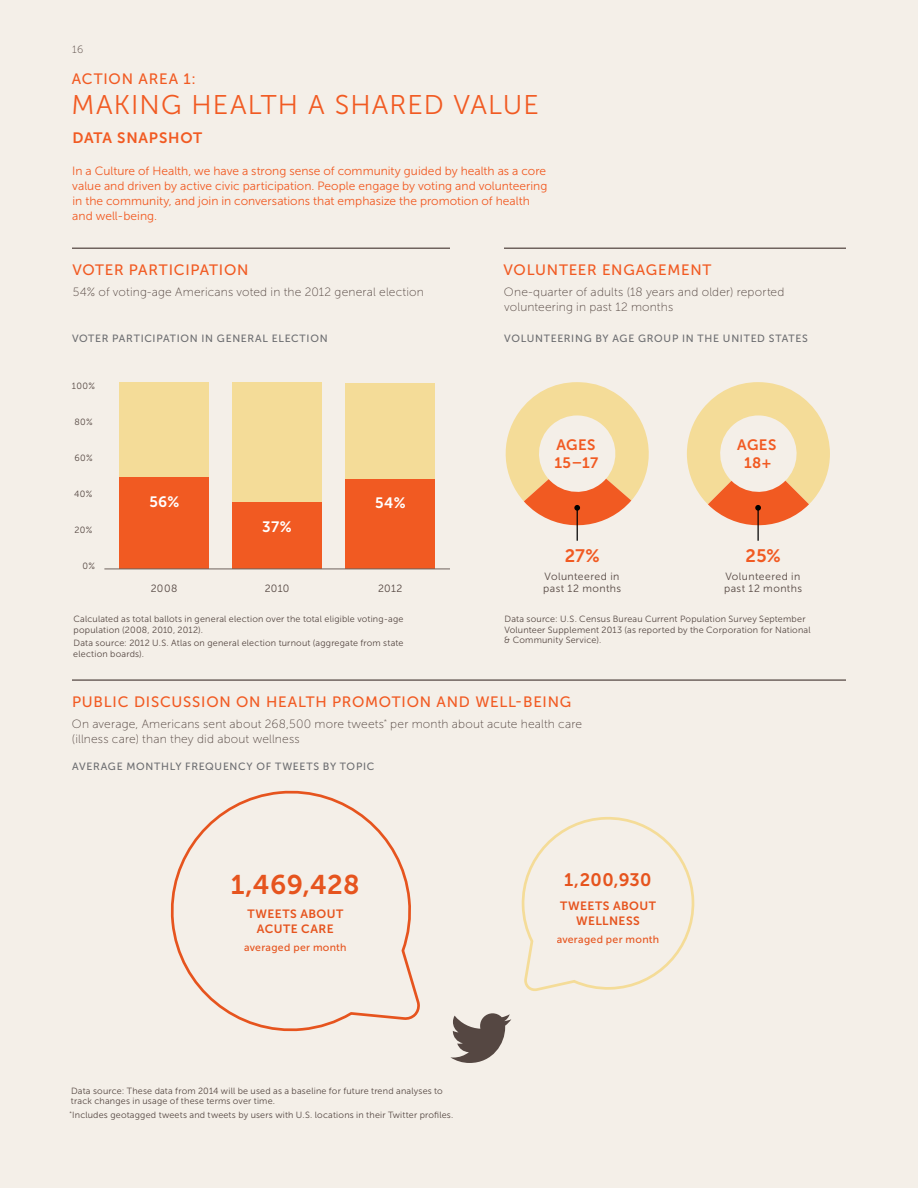
<style>
.page{position:relative;width:918px;height:1188px;background:#f4efe8}
.page>*{position:absolute;margin:0;border:0;box-sizing:border-box;transform-origin:0 0}
.t1{font:27px "Museo Sans 300";letter-spacing:.045em;color:#f15a22}
.t2{font:27px "Museo Sans 700";letter-spacing:.01em;color:#f15a22}
.t3{font:18px "Museo Sans 700";letter-spacing:.015em;color:#f15a22}
.t4{font:15px "Museo Sans 500";letter-spacing:.055em;color:#f15a22}
.t5{font:15px/18px "Museo Sans 700";letter-spacing:.04em;color:#f15a22}
.t6{font:15px "Museo Sans 700";color:#fff}
.t7{font:12px/15px "Museo Sans 100";letter-spacing:.015em;color:#554742}
.t8{font:12px/15px "Museo Sans 300";color:#f15a22}
.t9{font:12px/15px "Museo Sans 700";letter-spacing:.035em;color:#f15a22;text-align:center}
.t10{font:10.5px "Museo Sans 500";letter-spacing:.07em;color:#6d6e71}
.t11{font:10.5px/12px "Museo Sans 300";letter-spacing:.04em;color:#554742}
.t12{font:10.5px "Museo Sans 500";letter-spacing:.03em;color:#f15a22}
.t13{font:10.5px "Museo Sans 100";color:#554742}
.t14{font:9px/10.5px "Museo Sans 300";letter-spacing:.02em;color:#554742}
</style>
<div class="page">
<div style="left:120px;top:382px;width:89px;height:96px;background:#f4dc98"></div>
<div style="left:120px;top:478px;width:89px;height:91px;background:#f15a22"></div>
<div style="left:233px;top:382px;width:89px;height:121px;background:#f4dc98"></div>
<div style="left:233px;top:503px;width:89px;height:66px;background:#f15a22"></div>
<div style="left:346px;top:383px;width:89px;height:96px;background:#f4dc98"></div>
<div style="left:346px;top:479px;width:89px;height:90px;background:#f15a22"></div>
<hr style="left:72px;top:679px;width:774px;height:2px;background:#6f635e">
<hr style="left:72px;top:248px;width:378px;height:1px;background:#6f635e">
<hr style="left:104px;top:569px;width:346px;height:1px;background:#6f635e">
<hr style="left:504px;top:248px;width:342px;height:1px;background:#6f635e">
<svg style="left:521px;top:817px;width:174px;height:174px"></svg>
<svg style="left:170px;top:790px;width:250px;height:242px"></svg>
<svg style="left:450px;top:1013px;width:61px;height:50px"></svg>
<hr style="left:577px;top:508px;width:1px;height:33px;background:#000">
<svg style="left:505px;top:382px;width:144px;height:152px"></svg>
<hr style="left:758px;top:508px;width:1px;height:33px;background:#000">
<svg style="left:687px;top:382px;width:142px;height:143px"></svg>
<p class="t13" style="left:72px;top:44px;width:13px">16</p>
<h3 class="t4" style="left:72px;top:71px;width:126px">ACTION AREA 1:</h3>
<h1 class="t1" style="left:72px;top:90px;width:469px">MAKING HEALTH A SHARED VALUE</h1>
<h3 class="t5" style="left:72px;top:128px;width:131px">DATA SNAPSHOT</h3>
<p class="t8" style="left:72px;top:164px;width:477px">In a Culture of Health, we have a strong sense of community guided by health as a core value and driven by active civic participation. People engage by voting and volunteering in the community, and join in conversations that emphasize the promotion of health and well-being.</p>
<h3 class="t4" style="left:72px;top:262px;width:178px">VOTER PARTICIPATION</h3>
<h3 class="t7" style="left:73px;top:285px;width:353px">54% of voting-age Americans voted in the 2012 general election</h3>
<h3 class="t4" style="left:504px;top:262px;width:209px">VOLUNTEER ENGAGEMENT</h3>
<h3 class="t7" style="left:504px;top:285px;width:282px">One-quarter of adults (18 years and older) reported volunteering in past 12 months</h3>
<p class="t10" style="left:72px;top:332px;width:257px">VOTER PARTICIPATION IN GENERAL ELECTION</p>
<p class="t10" style="left:504px;top:332px;width:305px">VOLUNTEERING BY AGE GROUP IN THE UNITED STATES</p>
<p class="t14" style="left:72px;top:381px;width:25px">100%</p>
<p class="t14" style="left:74px;top:417px;width:20px">80%</p>
<p class="t14" style="left:74px;top:453px;width:20px">60%</p>
<p class="t14" style="left:74px;top:489px;width:20px">40%</p>
<p class="t14" style="left:75px;top:525px;width:19px">20%</p>
<p class="t14" style="left:82px;top:561px;width:14px">0%</p>
<h3 class="t6" style="left:149px;top:493px;width:32px">56%</h3>
<p class="t11" style="left:151px;top:582px;width:28px">2008</p>
<h3 class="t6" style="left:262px;top:519px;width:31px">37%</h3>
<h3 class="t6" style="left:375px;top:495px;width:32px">54%</h3>
<p class="t11" style="left:265px;top:582px;width:26px">2010</p>
<p class="t11" style="left:378px;top:582px;width:26px">2012</p>
<p class="t14" style="left:73px;top:614px;width:332px">Calculated as total ballots in general election over the total eligible voting-age population (2008, 2010, 2012).</p>
<p class="t14" style="left:73px;top:638px;width:332px">Data source: 2012 U.S. Atlas on general election turnout (aggregate from state election boards).</p>
<h3 class="t5" style="left:554px;top:436px;width:45px">AGES<br>15–17</h3>
<h2 class="t3" style="left:565px;top:545px;width:37px">27%</h2>
<p class="t11" style="left:543px;top:570px;width:80px">Volunteered in past 12 months</p>
<h3 class="t5" style="left:737px;top:436px;width:41px;text-align:center">AGES<br>18+</h3>
<h2 class="t3" style="left:746px;top:545px;width:37px">25%</h2>
<p class="t11" style="left:724px;top:570px;width:80px">Volunteered in past 12 months</p>
<p class="t14" style="left:504px;top:614px;width:308px">Data source: U.S. Census Bureau Current Population Survey September<br>Volunteer Supplement 2013 (as reported by the Corporation for National &amp; Community Service).</p>
<h3 class="t4" style="left:72px;top:694px;width:501px">PUBLIC DISCUSSION ON HEALTH PROMOTION AND WELL-BEING</h3>
<h3 class="t7" style="left:72px;top:717px;width:512px">On average, Americans sent about 268,500 more tweets<sup>*</sup> per month about acute health care (illness care) than they did about wellness</h3>
<p class="t10" style="left:72px;top:761px;width:304px">AVERAGE MONTHLY FREQUENCY OF TWEETS BY TOPIC</p>
<h1 class="t2" style="left:230px;top:870px;width:131px">1,469,428</h1>
<h3 class="t9" style="left:248px;top:906px;width:97px">TWEETS ABOUT<br>ACUTE CARE</h3>
<p class="t12" style="left:244px;top:942px;width:104px">averaged per month</p>
<p class="t14" style="left:71px;top:1085px;width:373px">Data source: These data from 2014 will be used as a baseline for future trend analyses to track changes in usage of these terms over time.</p>
<p class="t14" style="left:70px;top:1109px;width:385px"><sup>*</sup>Includes geotagged tweets and tweets by users with U.S. locations in their Twitter profiles.</p>
<h2 class="t3" style="left:564px;top:870px;width:89px">1,200,930</h2>
<h3 class="t9" style="left:560px;top:898px;width:97px">TWEETS ABOUT<br>WELLNESS</h3>
<p class="t12" style="left:557px;top:934px;width:104px">averaged per month</p>
</div>
